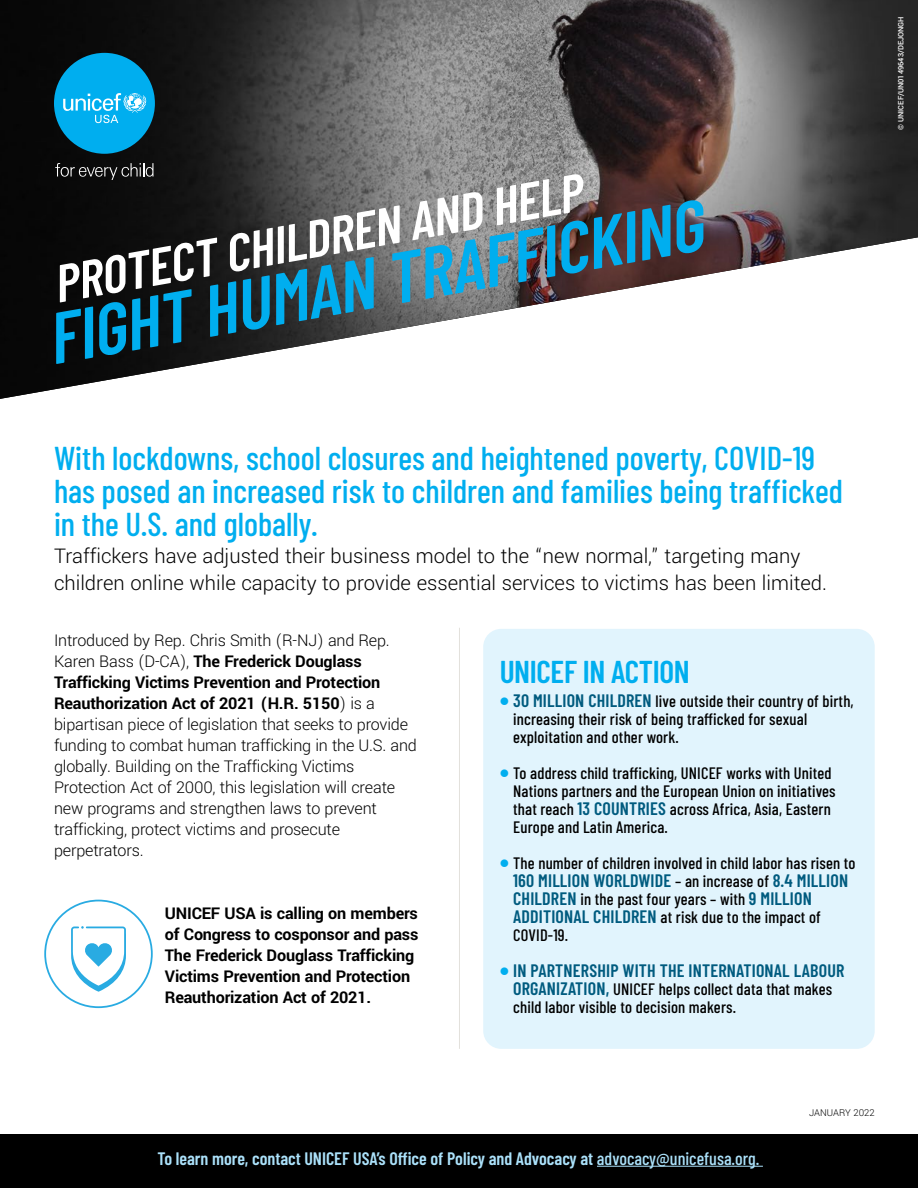
<style>
.page{position:relative;width:918px;height:1188px;background:#fff}
.page>*{position:absolute;margin:0;border:0;box-sizing:border-box;transform-origin:0 0}
.t1{font:italic 600 72px "Barlow Condensed";color:#00aeef}
.t2{font:italic 600 52.5px "Barlow Condensed";color:#fff}
.t3{font:500 33px/33px "Barlow Condensed";color:#00aeef}
.t4{font:600 31.5px "Barlow Condensed";letter-spacing:-.01em;color:#00aeef}
.t5{font:300 22.5px/27px "Yantramanav";color:#000}
.t6{font:300 18px/21px "Yantramanav";letter-spacing:-.01em;color:#000}
.t7{font:700 18px/21px "Yantramanav";letter-spacing:-.01em;color:#000}
.t8{font:600 18px "Barlow Condensed";letter-spacing:.01em;color:#005b7f}
.t9{font:600 18px "Barlow Condensed";color:#abe1fa}
.t10{font:500 16.5px/18px "Barlow Condensed";letter-spacing:.01em;color:#000}
.t11{font:300 10.5px "Yantramanav";color:#000}
.t12{font:500 8.25px "Yantramanav";color:#fff}
.s1{font-weight:700}
.s2{font-weight:600;font-size:18px;color:#005b7f}
.s3{font-weight:500;font-size:16.5px;color:#000}
.s4{font-weight:500}
</style>
<div class="page">
<img style="left:0;top:0;width:918px;height:399px">
<div style="left:0;top:1134px;width:918px;height:54px;background:#000"></div>
<svg style="left:55px;top:163px;width:99px;height:17px;background:#353535"></svg>
<div style="left:54px;top:53px;width:101px;height:101px;background:#00aeef;border-radius:50%"></div>
<svg style="left:63px;top:93px;width:83px;height:30px"></svg>
<hr style="left:459px;top:628px;width:1px;height:421px;background:#e3e1dc">
<hr style="left:597px;top:1166px;width:166px;height:1px;background:#abe1fa">
<div style="left:483px;top:629px;width:392px;height:420px;background:#e1f4fd;border-radius:18px"></div>
<svg style="left:44px;top:900px;width:109px;height:108px"></svg>
<h2 class="t2" style="left:47px;top:248px;width:537px;rotate:-10deg">PROTECT CHILDREN AND HELP</h2>
<h1 class="t1" style="left:39px;top:289px;width:666px;rotate:-10deg">FIGHT HUMAN TRAFFICKING</h1>
<h3 class="t3" style="left:54px;top:439px;width:791px">With lockdowns, school closures and heightened poverty, COVID-19 has posed an increased risk to children and families being trafficked in the U.S. and globally.</h3>
<h3 class="t5" style="left:54px;top:543px;width:774px">Traffickers have adjusted their business model to the “new normal,” targeting many children online while capacity to provide essential services to victims has been limited.</h3>
<p class="t6" style="left:54px;top:630px;width:364px">Introduced by Rep. Chris Smith (R-NJ) and Rep.<br>Karen Bass (D-CA), <span class="s1">The Frederick Douglass Trafficking Victims Prevention and Protection Reauthorization Act of 2021 (H.R. 5150</span>) is a bipartisan piece of legislation that seeks to provide funding to combat human trafficking in the U.S. and globally. Building on the Trafficking Victims Protection Act of 2000, this legislation will create new programs and strengthen laws to prevent trafficking, protect victims and prosecute perpetrators.</p>
<h3 class="t4" style="left:500px;top:649px;width:192px">UNICEF IN ACTION</h3>
<p class="t10" style="left:513px;top:691px;width:342px"><span class="s2">30 MILLION CHILDREN</span> live outside their country of birth, increasing their risk of being trafficked for sexual exploitation and other work.</p>
<p class="t10" style="left:513px;top:763px;width:324px">To address child trafficking, UNICEF works with United Nations partners and the European Union on initiatives that reach <span class="s2">13 COUNTRIES</span> across Africa, Asia, Eastern Europe and Latin America.</p>
<p class="t10" style="left:513px;top:853px;width:344px">The number of children involved in child labor has risen to</p>
<p class="t8" style="left:513px;top:868px;width:336px">160 MILLION WORLDWIDE <span class="s3">– an increase of</span> 8.4 MILLION</p>
<p class="t10" style="left:513px;top:889px;width:309px"><span class="s2">CHILDREN</span> in the past four years – with <span class="s2">9 MILLION<br>ADDITIONAL CHILDREN</span> at risk due to the impact of<br>COVID-19.</p>
<p class="t8" style="left:513px;top:958px;width:333px">IN PARTNERSHIP WITH THE INTERNATIONAL LABOUR</p>
<p class="t10" style="left:513px;top:979px;width:321px"><span class="s2">ORGANIZATION,</span> UNICEF helps collect data that makes child labor visible to decision makers.</p>
<p class="t7" style="left:165px;top:903px;width:255px">UNICEF USA is calling on members of Congress to cosponsor and pass The Frederick Douglass Trafficking Victims Prevention and Protection Reauthorization Act of 2021.</p>
<p class="t12" style="left:896px;top:130px;width:115px;rotate:-90deg">© UNICEF/UN0149643/DEJONGH</p>
<p class="t9" style="left:158px;top:1146px;width:603px">To learn more, contact UNICEF USA’s Office of Policy and Advocacy at <span class="s4">advocacy@unicefusa.org.</span></p>
<p class="t11" style="left:809px;top:1106px;width:67px">JANUARY 2022</p>
</div>
